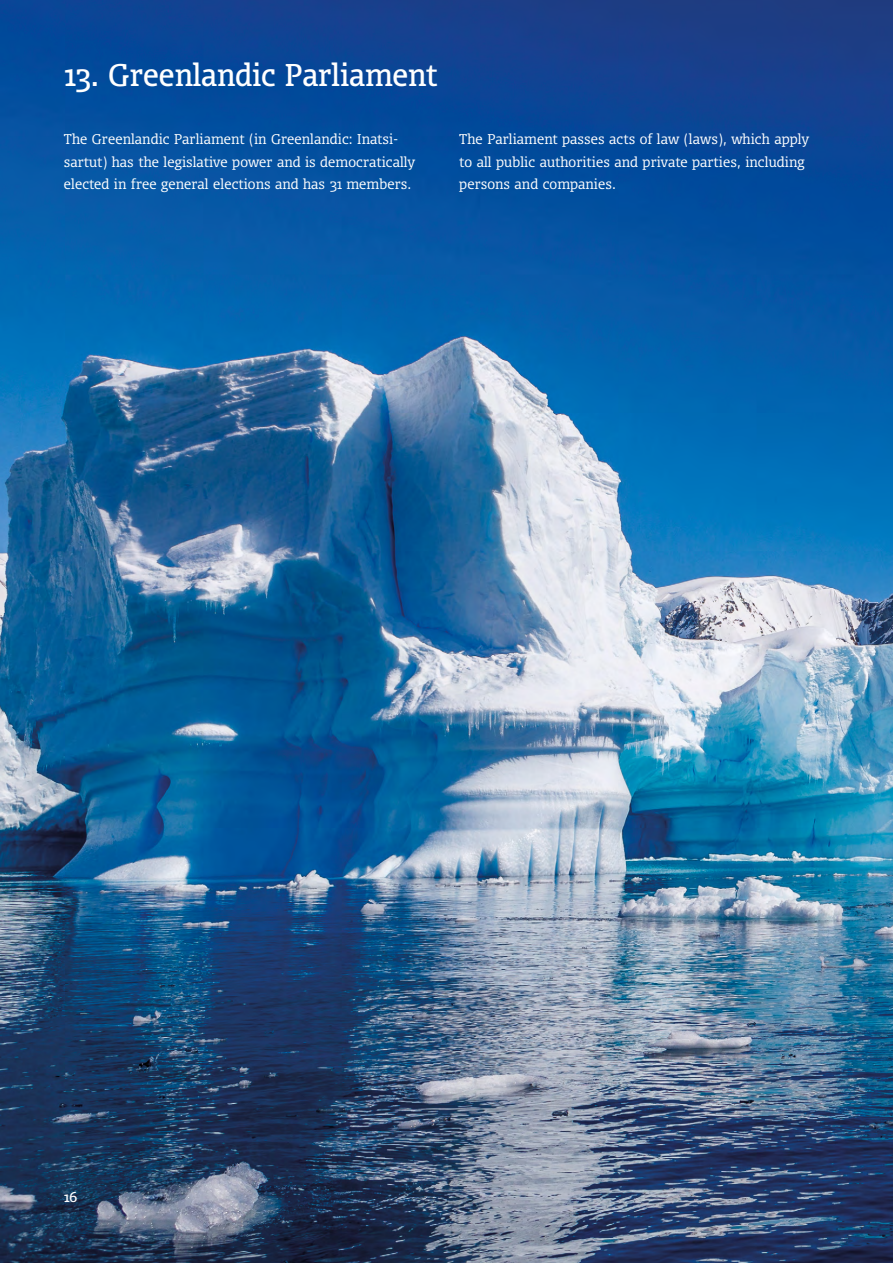
<style>
.page{position:relative;width:893px;height:1263px;background:#fff}
.page>*{position:absolute;margin:0;border:0;box-sizing:border-box;transform-origin:0 0}
.t1{font:30px "Olsen Pro";color:#fff;scale:.95 1}
.t2{font:300 13.5px/22.5px "Olsen Pro";letter-spacing:.01em;color:#fff}
.t3{font:13.5px "Olsen Pro";color:#fff}
</style>
<div class="page">
<img style="left:0;top:0;width:893px;height:1263px">
<h1 class="t1" style="left:64px;top:54px;width:395px">13. Greenlandic Parliament</h1>
<p class="t2" style="left:64px;top:127px;width:353px">The Greenlandic Parliament (in Greenlandic: Inatsi&shy;sartut) has the legislative power and is democratically elected in free general elections and has 31 members.</p>
<p class="t2" style="left:459px;top:127px;width:351px">The Parliament passes acts of law (laws), which apply to all public authorities and private parties, including persons and companies.</p>
<p class="t3" style="left:64px;top:1187px;width:15px">16</p>
</div>
